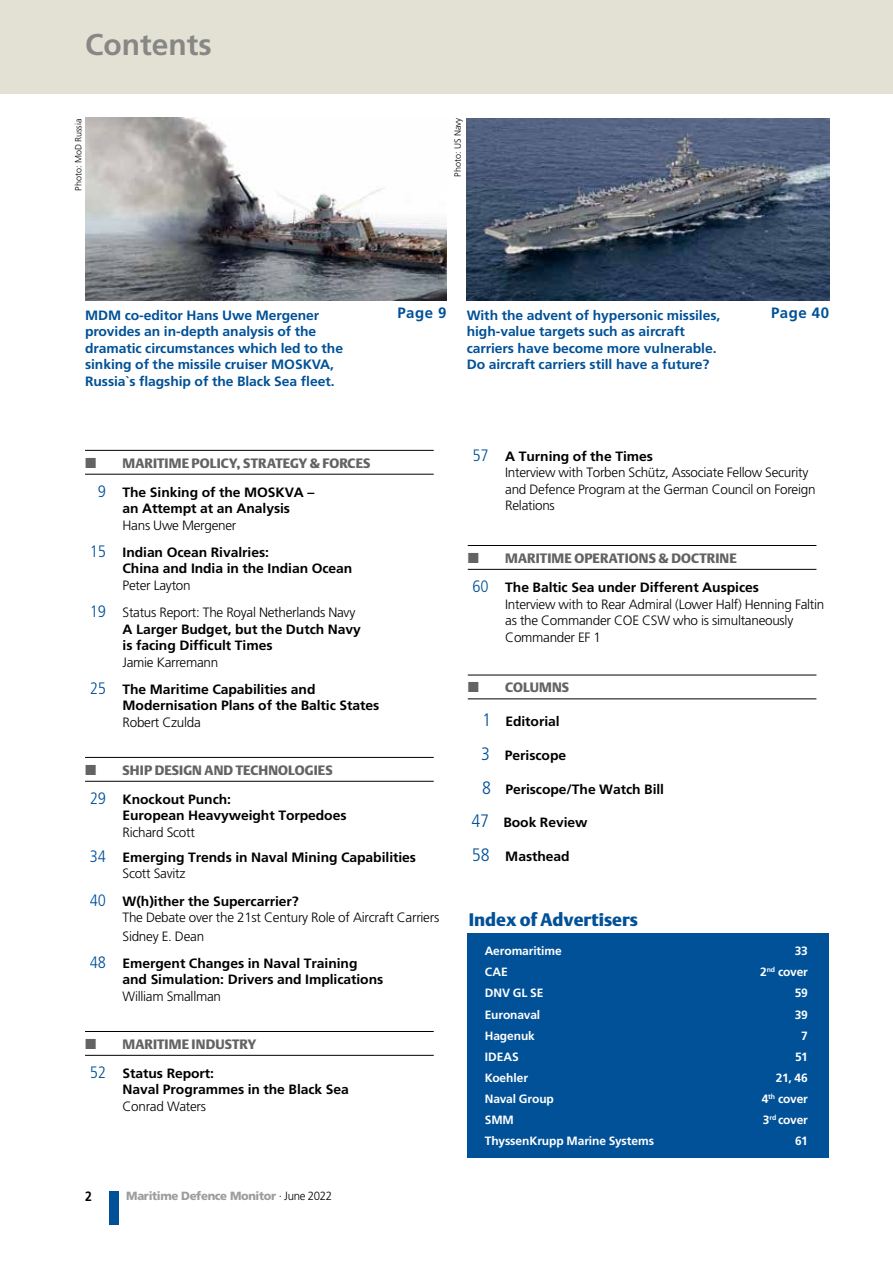
<style>
.page{position:relative;width:893px;height:1263px;background:#fff}
.page>*{position:absolute;margin:0;border:0;box-sizing:border-box;transform-origin:0 0}
.t1{font:700 30px "Frutiger LT Pro";color:#878786}
.t2{font:18px "DTL Argo T Black";color:#005197}
.t3{font:700 15px "Frutiger LT Pro";letter-spacing:.035em;color:#005197}
.t4{font:700 13.5px/16.5px "Frutiger";letter-spacing:-.005em;color:#000}
.t5{font:300 13.5px/16.5px "Frutiger LT Pro";letter-spacing:-.02em;color:#000}
.t6{font:700 13.5px/16.5px "Frutiger LT Pro";letter-spacing:-.005em;color:#005197}
.t7{font:13.5px/29.2px "DTL Argo T Black";letter-spacing:.01em;color:#636362}
.t8{font:700 13.5px "Frutiger LT Pro";letter-spacing:-.005em;color:#000}
.t9{font:700 13.5px "Frutiger";letter-spacing:-.005em;color:#000;scale:.9 1}
.t10{font:700 12px "Frutiger LT Pro";letter-spacing:-.005em;color:#fff}
.t11{font:900 11.85px "Frutiger LT Pro";letter-spacing:-.03em;color:#9c9d9d;scale:.96 1}
.t12{font:300 9px "Frutiger";color:#000}
.s1{font-family:"Frutiger";font-weight:300;font-stretch:condensed;font-size:16.5px;color:#005197}
.s2{font-family:"Frutiger";font-weight:700;color:#000}
.s3{font-family:"Frutiger LT Pro";font-weight:300}
.s4{font-weight:300;font-stretch:condensed;font-size:16.5px;color:#005197}
.s5{font-family:"Frutiger";font-stretch:condensed;font-size:16.5px;color:#005197}
.s6{font-family:"Frutiger";font-weight:700}
.s7{font-weight:300;color:#000}
.s8{font-family:"DTL Argo T Black";font-weight:400;color:#636362}
.s9{font-family:"Frutiger";font-weight:300;font-stretch:condensed;font-size:18px;color:#005197}
</style>
<div class="page">
<div style="left:109px;top:1191px;width:10px;height:33px;background:#005197"></div>
<img style="left:467px;top:119px;width:362px;height:181px">
<hr style="left:85px;top:450px;width:349px;height:1px;background:#000">
<hr style="left:85px;top:474px;width:349px;height:1px;background:#000">
<hr style="left:85px;top:757px;width:349px;height:1px;background:#000">
<hr style="left:85px;top:781px;width:349px;height:1px;background:#000">
<hr style="left:85px;top:1031px;width:349px;height:1px;background:#000">
<hr style="left:85px;top:1055px;width:349px;height:1px;background:#000">
<hr style="left:468px;top:545px;width:348px;height:1px;background:#000">
<hr style="left:468px;top:569px;width:348px;height:1px;background:#000">
<hr style="left:468px;top:675px;width:348px;height:1px;background:#000">
<hr style="left:468px;top:699px;width:348px;height:1px;background:#000">
<div style="left:0;top:0;width:893px;height:94px;background:#e3e1d4"></div>
<div style="left:468px;top:933px;width:361px;height:225px;background:#005197"></div>
<img style="left:85px;top:118px;width:361px;height:182px">
<p class="t1" style="left:85px;top:27px;width:128px">Contents</p>
<p class="t12" style="left:73px;top:191px;width:74px;rotate:-90deg">Photo: MoD Russia</p>
<p class="t12" style="left:453px;top:177px;width:60px;rotate:-90deg">Photo: US Navy</p>
<p class="t6" style="left:85px;top:307px;width:260px">MDM co-editor Hans Uwe Mergener provides an in-depth analysis of the dramatic circumstances which led to the sinking of the missile cruiser MOSKVA, Russia`s flagship of the Black Sea fleet.</p>
<p class="t3" style="left:398px;top:304px;width:50px">Page 9</p>
<p class="t6" style="left:467px;top:307px;width:255px">With the advent of hypersonic missiles, high-value targets such as aircraft carriers have become more vulnerable.<br>Do aircraft carriers still have a future?</p>
<p class="t3" style="left:771px;top:304px;width:60px">Page 40</p>
<p class="t7" style="left:98px;top:448px;width:274px;text-indent:25px">MARITIME POLICY, STRATEGY &amp; FORCES<br><span class="s1">9</span> <span class="s2">The Sinking of the MOSKVA –</span></p>
<p class="t4" style="left:123px;top:500px;width:169px">an Attempt at an Analysis<br><span class="s3">Hans Uwe Mergener</span></p>
<p class="t4" style="left:123px;top:544px;width:231px;text-indent:-33px"><span class="s4">15</span> Indian Ocean Rivalries:<br>China and India in the Indian Ocean<br><span class="s3">Peter Layton</span></p>
<p class="t4" style="left:123px;top:604px;width:240px;text-indent:-33px"><span class="s4">19</span> <span class="s3">Status Report: The Royal Netherlands Navy<br></span>A Larger Budget, but the Dutch Navy is facing Difficult Times<br><span class="s3">Jamie Karremann</span></p>
<p class="t4" style="left:123px;top:681px;width:258px;text-indent:-33px"><span class="s4">25</span> The Maritime Capabilities and<br>Modernisation Plans of the Baltic States<br><span class="s3">Robert Czulda</span></p>
<p class="t7" style="left:90px;top:755px;width:244px;text-indent:33px">SHIP DESIGN AND TECHNOLOGIES<br><span class="s1">29</span> <span class="s2">Knockout Punch:</span></p>
<p class="t4" style="left:123px;top:807px;width:225px">European Heavyweight Torpedoes<br><span class="s3">Richard Scott</span></p>
<p class="t4" style="left:123px;top:849px;width:295px;text-indent:-33px"><span class="s4">34</span> Emerging Trends in Naval Mining Capabilities<br><span class="s3">Scott Savitz</span></p>
<p class="t5" style="left:123px;top:893px;width:318px;text-indent:-33px"><span class="s5">40</span> <span class="s6">W(h)ither the Supercarrier?<br></span>The Debate over the 21st Century Role of Aircraft Carriers</p>
<p class="t4" style="left:90px;top:922px;width:269px;line-height:27.2px;text-indent:33px"><span class="s3">Sidney E. Dean<br></span><span class="s4">48</span> Emergent Changes in Naval Training</p>
<p class="t4" style="left:123px;top:971px;width:262px">and Simulation: Drivers and Implications<br><span class="s3">William Smallman</span></p>
<p class="t7" style="left:90px;top:1029px;width:168px;text-indent:33px">MARITIME INDUSTRY<br><span class="s1">52</span> <span class="s2">Status Report:</span></p>
<p class="t4" style="left:123px;top:1081px;width:228px">Naval Programmes in the Black Sea<br><span class="s3">Conrad Waters</span></p>
<p class="t9" style="left:85px;top:1189px;width:9px">2</p>
<p class="t11" style="left:126px;top:1189px;width:216px">Maritime Defence Monitor <span class="s7">· June 2022</span></p>
<p class="t5" style="left:505px;top:448px;width:312px;text-indent:-33px"><span class="s5">57</span> <span class="s6">A Turning of the Times<br></span>Interview with Torben Schütz, Associate Fellow Security and Defence Program at the German Council on Foreign Relations</p>
<p class="t4" style="left:472px;top:543px;width:288px;line-height:29.2px;text-indent:33px"><span class="s8">MARITIME OPERATIONS &amp; DOCTRINE<br></span><span class="s4">60</span> The Baltic Sea under Different Auspices</p>
<p class="t5" style="left:505px;top:596px;width:321px">Interview with to Rear Admiral (Lower Half) Henning Faltin as the Commander COE CSW who is simultaneously<br>Commander EF 1</p>
<p class="t7" style="left:505px;top:673px;width:65px">COLUMNS</p>
<p class="t8" style="left:482px;top:713px;width:79px"><span class="s9">1</span> Editorial</p>
<p class="t8" style="left:481px;top:747px;width:87px"><span class="s9">3</span> Periscope</p>
<p class="t8" style="left:482px;top:781px;width:183px"><span class="s9">8</span> Periscope/The Watch Bill</p>
<p class="t8" style="left:471px;top:815px;width:118px"><span class="s9">47</span> Book Review</p>
<p class="t8" style="left:472px;top:848px;width:99px"><span class="s9">58</span> Masthead</p>
<p class="t2" style="left:469px;top:909px;width:171px">Index of Advertisers</p>
<p class="t10" style="left:485px;top:944px;width:78px">Aeromaritime</p>
<p class="t10" style="left:795px;top:944px;width:15px">33</p>
<p class="t10" style="left:485px;top:965px;width:24px">CAE</p>
<p class="t10" style="left:760px;top:965px;width:49px">2<sup>nd</sup> cover</p>
<p class="t10" style="left:485px;top:986px;width:60px">DNV GL SE</p>
<p class="t10" style="left:795px;top:986px;width:15px">59</p>
<p class="t10" style="left:485px;top:1007px;width:57px">Euronaval</p>
<p class="t10" style="left:795px;top:1007px;width:15px">39</p>
<p class="t10" style="left:485px;top:1028px;width:52px">Hagenuk</p>
<p class="t10" style="left:801px;top:1028px;width:8px">7</p>
<p class="t10" style="left:485px;top:1049px;width:36px">IDEAS</p>
<p class="t10" style="left:795px;top:1049px;width:14px">51</p>
<p class="t10" style="left:485px;top:1070px;width:45px">Koehler</p>
<p class="t10" style="left:776px;top:1070px;width:34px">21, 46</p>
<p class="t10" style="left:485px;top:1092px;width:71px">Naval Group</p>
<p class="t10" style="left:762px;top:1092px;width:48px">4<sup>th</sup> cover</p>
<p class="t10" style="left:485px;top:1113px;width:31px">SMM</p>
<p class="t10" style="left:763px;top:1113px;width:47px">3<sup>rd</sup> cover</p>
<p class="t10" style="left:485px;top:1134px;width:171px">ThyssenKrupp Marine Systems</p>
<p class="t10" style="left:795px;top:1134px;width:14px">61</p>
</div>
